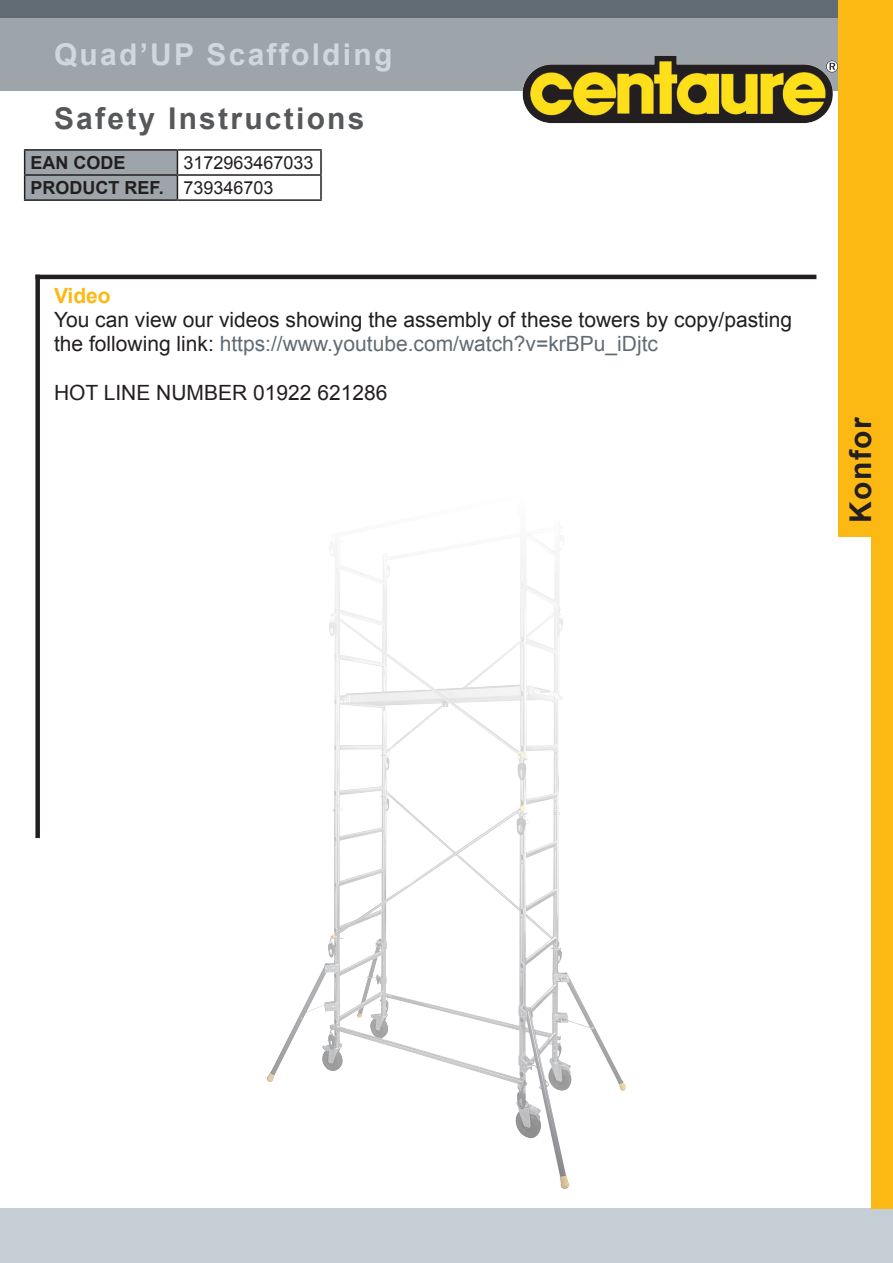
<style>
.page{position:relative;width:893px;height:1263px;background:#fff}
.page>*{position:absolute;margin:0;border:0;box-sizing:border-box;transform-origin:0 0}
.t1{font:700 30px "Arial";letter-spacing:.075em;color:#d0d8dd}
.t2{font:700 30px "Arial";letter-spacing:.075em;color:#57585a}
.t3{font:700 30px "Arial";letter-spacing:.05em;color:#231f20}
.Paragraph_Style_1{font:21px/24px "Arial";color:#231f20}
.Paragraph_Style_1-2{font:700 21px "Arial";color:#fdb913}
.t4{font:18px "Arial";color:#231f20}
.t5{font:700 18px "Arial";color:#231f20}
.s1{color:#616b73}
</style>
<div class="page">
<img style="left:267px;top:549px;width:256px;height:534px">
<div style="left:0;top:0;width:893px;height:18px;background:#616b73"></div>
<div style="left:0;top:18px;width:893px;height:72px;background:#9da5ab"></div>
<div style="left:0;top:1209px;width:893px;height:54px;background:#c4ced4"></div>
<div style="left:871px;top:0;width:22px;height:1209px;background:#fdb913"></div>
<div style="left:839px;top:0;width:34px;height:536px;background:#fdb913"></div>
<img style="left:520px;top:53px;width:319px;height:72px">
<hr style="left:24px;top:149px;width:153px;height:2px;background:#231f20">
<hr style="left:177px;top:149px;width:145px;height:2px;background:#231f20">
<hr style="left:320px;top:151px;width:2px;height:23px;background:#231f20">
<hr style="left:177px;top:174px;width:145px;height:2px;background:#231f20">
<svg style="left:24px;top:150px;width:154px;height:49px;background:#959ca2"></svg>
<hr style="left:320px;top:176px;width:2px;height:23px;background:#231f20">
<hr style="left:24px;top:199px;width:153px;height:2px;background:#231f20">
<hr style="left:177px;top:199px;width:145px;height:2px;background:#231f20">
<div style="left:35px;top:275px;width:5px;height:563px;background:#231f20"></div>
<hr style="left:35px;top:275px;width:781px;height:4px;background:#231f20">
<p class="t1" style="left:54px;top:34px;width:340px">Quad’UP Scaffolding</p>
<p class="t2" style="left:54px;top:98px;width:312px">Safety Instructions</p>
<p class="t5" style="left:31px;top:151px;width:97px">EAN CODE</p>
<p class="t4" style="left:183px;top:151px;width:132px">3172963467033</p>
<p class="t5" style="left:31px;top:176px;width:135px">PRODUCT REF.</p>
<p class="t4" style="left:183px;top:176px;width:92px">739346703</p>
<p class="Paragraph_Style_1-2" style="left:54px;top:282px;width:58px">Video</p>
<p class="Paragraph_Style_1" style="left:54px;top:308px;width:740px">You can view our videos showing the assembly of these towers by copy/pasting the following link: <span class="s1">https://www.youtube.com/watch?v=krBPu_iDjtc</span></p>
<p class="Paragraph_Style_1" style="left:54px;top:381px;width:335px">HOT LINE NUMBER 01922 621286</p>
<p class="t3" style="left:840px;top:523px;width:108px;rotate:-90deg">Konfor</p>
</div>
